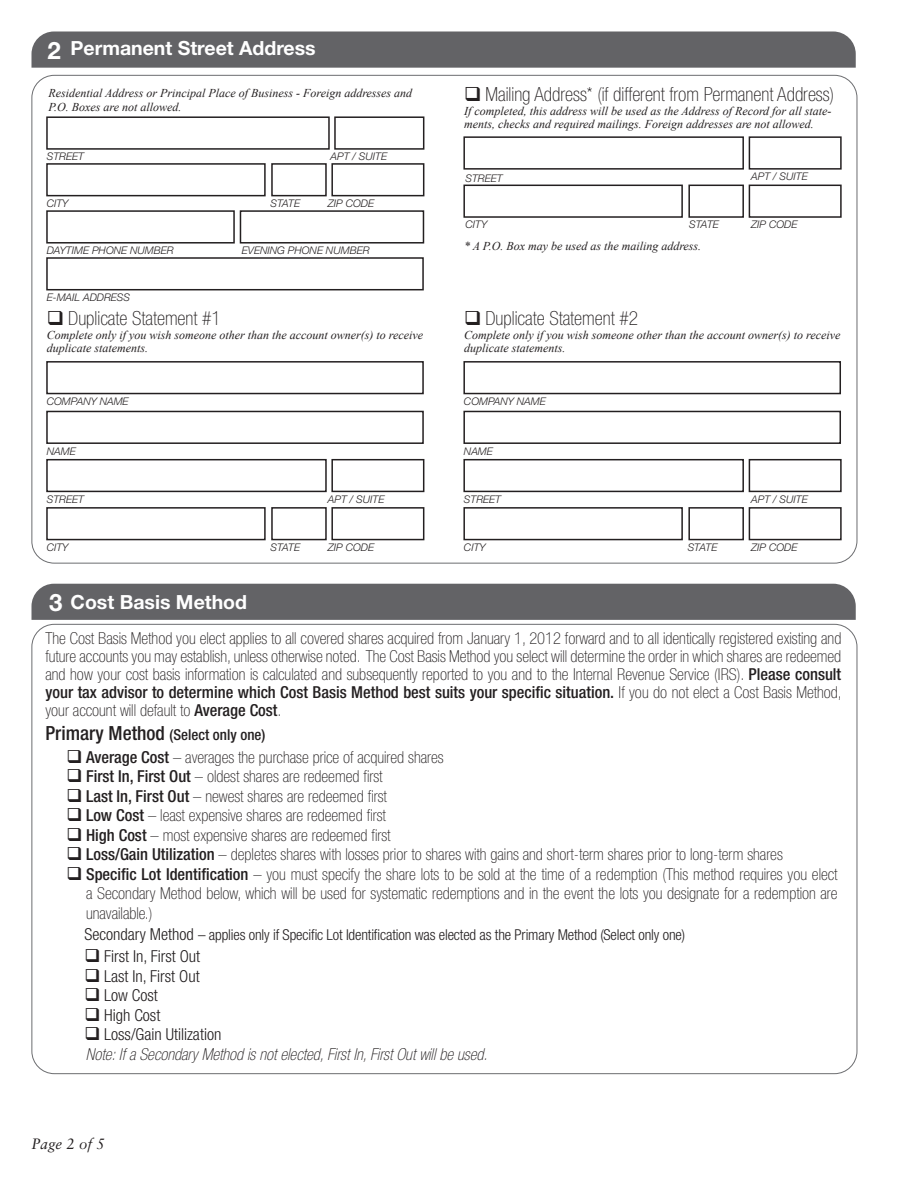
<style>
.page{position:relative;width:918px;height:1188px;background:#fff}
.page>*{position:absolute;margin:0;border:0;box-sizing:border-box;transform-origin:0 0}
.t1{font:700 24px "Helvetica Neue";color:#fff}
.t2{font:100 condensed 19.5px "Helvetica Neue";color:#231f20}
.t3{font:700 19.5px "Helvetica Neue";color:#fff}
.t4{font:100 condensed 16.5px/18px "Helvetica Neue";color:#231f20;text-align:justify}
.t5{font:300 condensed 16.5px "Helvetica Neue";color:#231f20}
.t6{font:italic 100 condensed 16.5px "Helvetica Neue";color:#231f20}
.t7{font:300 condensed 15px "Helvetica Neue";letter-spacing:-.01em;color:#231f20}
.t8{font:500 condensed 15px "Helvetica Neue";color:#231f20}
.t9{font:italic 15px "Sabon";color:#231f20}
.t10{font:italic 12px/13.5px "Times New Roman";color:#231f20}
.t11{font:italic 300 10.5px "Helvetica Neue";color:#231f20}
.s1{font-weight:500}
.s2{font-size:19.5px}
.s3{font-size:16.5px}
</style>
<div class="page">
<div style="left:32px;top:31px;width:824px;height:37px;background:#636366"></div>
<div style="left:46px;top:116px;width:284px;height:34px;border:2px solid #231f20"></div>
<div style="left:46px;top:411px;width:378px;height:33px;border:2px solid #231f20"></div>
<div style="left:46px;top:361px;width:378px;height:33px;border:2px solid #231f20"></div>
<div style="left:463px;top:411px;width:378px;height:33px;border:2px solid #231f20"></div>
<div style="left:463px;top:361px;width:378px;height:33px;border:2px solid #231f20"></div>
<div style="left:46px;top:163px;width:220px;height:33px;border:2px solid #231f20"></div>
<div style="left:46px;top:507px;width:220px;height:33px;border:2px solid #231f20"></div>
<div style="left:463px;top:507px;width:220px;height:33px;border:2px solid #231f20"></div>
<div style="left:463px;top:185px;width:220px;height:33px;border:2px solid #231f20"></div>
<div style="left:46px;top:459px;width:281px;height:33px;border:2px solid #231f20"></div>
<div style="left:463px;top:459px;width:281px;height:33px;border:2px solid #231f20"></div>
<div style="left:463px;top:136px;width:281px;height:34px;border:2px solid #231f20"></div>
<div style="left:46px;top:210px;width:189px;height:34px;border:2px solid #231f20"></div>
<div style="left:46px;top:257px;width:378px;height:33px;border:2px solid #231f20"></div>
<div style="left:240px;top:210px;width:184px;height:34px;border:2px solid #231f20"></div>
<div style="left:271px;top:163px;width:56px;height:33px;border:2px solid #231f20"></div>
<div style="left:271px;top:507px;width:56px;height:33px;border:2px solid #231f20"></div>
<div style="left:688px;top:507px;width:56px;height:33px;border:2px solid #231f20"></div>
<div style="left:688px;top:185px;width:56px;height:33px;border:2px solid #231f20"></div>
<div style="left:331px;top:163px;width:93px;height:33px;border:2px solid #231f20"></div>
<div style="left:331px;top:507px;width:93px;height:33px;border:2px solid #231f20"></div>
<div style="left:749px;top:507px;width:93px;height:33px;border:2px solid #231f20"></div>
<div style="left:749px;top:185px;width:93px;height:33px;border:2px solid #231f20"></div>
<div style="left:331px;top:459px;width:93px;height:33px;border:2px solid #231f20"></div>
<div style="left:749px;top:459px;width:93px;height:33px;border:2px solid #231f20"></div>
<div style="left:749px;top:136px;width:93px;height:34px;border:2px solid #231f20"></div>
<div style="left:334px;top:116px;width:90px;height:34px;border:2px solid #231f20"></div>
<div style="left:32px;top:584px;width:824px;height:36px;background:#636366"></div>
<p class="t1" style="left:48px;top:35px;width:15px">2</p>
<p class="t3" style="left:71px;top:36px;width:247px">Permanent Street Address</p>
<p class="t10" style="left:48px;top:85px;width:365px;line-height:14.4px">Residential Address or Principal Place of Business - Foreign addresses and<br>P.O. Boxes are not allowed.</p>
<p class="t11" style="left:47px;top:150px;width:39px">STREET</p>
<p class="t11" style="left:47px;top:197px;width:23px">CITY</p>
<p class="t11" style="left:270px;top:197px;width:31px">STATE</p>
<p class="t11" style="left:330px;top:150px;width:58px">APT / SUITE</p>
<p class="t11" style="left:328px;top:197px;width:48px">ZIP CODE</p>
<p class="t11" style="left:47px;top:244px;width:128px">DAYTIME PHONE NUMBER</p>
<p class="t11" style="left:47px;top:291px;width:85px">E-MAIL ADDRESS</p>
<p class="t11" style="left:242px;top:244px;width:129px">EVENING PHONE NUMBER</p>
<p class="t2" style="left:47px;top:307px;width:175px">❑ Duplicate Statement #1</p>
<p class="t10" style="left:47px;top:328px;width:378px">Complete only if you wish someone other than the account owner(s) to receive duplicate statements.</p>
<p class="t11" style="left:47px;top:395px;width:83px">COMPANY NAME</p>
<p class="t11" style="left:47px;top:445px;width:30px">NAME</p>
<p class="t2" style="left:464px;top:84px;width:371px">❑ Mailing Address* (if different from Permanent Address)</p>
<p class="t10" style="left:464px;top:104px;width:369px">If completed, this address will be used as the Address of Record for all state&shy;ments, checks and required mailings. Foreign addresses are not allowed.</p>
<p class="t11" style="left:465px;top:172px;width:39px">STREET</p>
<p class="t11" style="left:751px;top:170px;width:58px">APT / SUITE</p>
<p class="t11" style="left:465px;top:218px;width:23px">CITY</p>
<p class="t11" style="left:689px;top:218px;width:31px">STATE</p>
<p class="t11" style="left:751px;top:218px;width:48px">ZIP CODE</p>
<p class="t10" style="left:464px;top:239px;width:239px">* A P.O. Box may be used as the mailing address.</p>
<p class="t2" style="left:464px;top:307px;width:175px">❑ Duplicate Statement #2</p>
<p class="t10" style="left:464px;top:328px;width:378px">Complete only if you wish someone other than the account owner(s) to receive duplicate statements.</p>
<p class="t11" style="left:464px;top:395px;width:83px">COMPANY NAME</p>
<p class="t11" style="left:464px;top:445px;width:30px">NAME</p>
<p class="t11" style="left:47px;top:493px;width:39px">STREET</p>
<p class="t11" style="left:464px;top:493px;width:39px">STREET</p>
<p class="t11" style="left:328px;top:493px;width:58px">APT / SUITE</p>
<p class="t11" style="left:751px;top:493px;width:58px">APT / SUITE</p>
<p class="t11" style="left:47px;top:541px;width:23px">CITY</p>
<p class="t11" style="left:464px;top:541px;width:23px">CITY</p>
<p class="t11" style="left:270px;top:541px;width:31px">STATE</p>
<p class="t11" style="left:688px;top:541px;width:31px">STATE</p>
<p class="t11" style="left:328px;top:541px;width:48px">ZIP CODE</p>
<p class="t11" style="left:751px;top:541px;width:48px">ZIP CODE</p>
<p class="t1" style="left:49px;top:587px;width:15px">3</p>
<p class="t3" style="left:71px;top:590px;width:178px">Cost Basis Method</p>
<p class="t4" style="left:45px;top:629px;width:798px">The Cost Basis Method you elect applies to all covered shares acquired from January 1, 2012 forward and to all identically registered existing and future accounts you may establish, unless otherwise noted. The Cost Basis Method you select will determine the order in which shares are redeemed and how your cost basis information is calculated and subsequently reported to you and to the Internal Revenue Service (IRS). <span class="s1">Please consult your tax advisor to determine which Cost Basis Method best suits your specific situation.</span> If you do not elect a Cost Basis Method, your account will default to <span class="s1">Average Cost</span>.</p>
<p class="t8" style="left:45px;top:726px;width:221px"><span class="s2">Primary Method</span> (Select only one)</p>
<p class="t4" style="left:66px;top:748px;width:379px">❑ <span class="s1">Average Cost</span> – averages the purchase price of acquired shares</p>
<p class="t4" style="left:66px;top:767px;width:318px">❑ <span class="s1">First In, First Out</span> – oldest shares are redeemed first</p>
<p class="t4" style="left:66px;top:787px;width:322px">❑ <span class="s1">Last In, First Out</span> – newest shares are redeemed first</p>
<p class="t4" style="left:66px;top:806px;width:321px">❑ <span class="s1">Low Cost</span> – least expensive shares are redeemed first</p>
<p class="t4" style="left:66px;top:826px;width:326px">❑ <span class="s1">High Cost</span> – most expensive shares are redeemed first</p>
<p class="t4" style="left:66px;top:845px;width:718px">❑ <span class="s1">Loss/Gain Utilization</span> – depletes shares with losses prior to shares with gains and short-term shares prior to long-term shares</p>
<p class="t4" style="left:86px;top:864px;width:753px;line-height:19.5px;text-indent:-20px">❑ <span class="s1">Specific Lot Identification</span> – you must specify the share lots to be sold at the time of a redemption (This method requires you elect a Secondary Method below, which will be used for systematic redemptions and in the event the lots you designate for a redemption are unavailable.)</p>
<p class="t7" style="left:84px;top:926px;width:602px"><span class="s3">Secondary Method</span> – applies only if Specific Lot Identification was elected as the Primary Method (Select only one)</p>
<p class="t5" style="left:84px;top:947px;width:117px">❑ First In, First Out</p>
<p class="t5" style="left:84px;top:966px;width:117px">❑ Last In, First Out</p>
<p class="t5" style="left:84px;top:986px;width:75px">❑ Low Cost</p>
<p class="t5" style="left:84px;top:1005px;width:77px">❑ High Cost</p>
<p class="t5" style="left:84px;top:1025px;width:138px">❑ Loss/Gain Utilization</p>
<p class="t6" style="left:86px;top:1045px;width:403px">Note: If a Secondary Method is not elected, First In, First Out will be used.</p>
<p class="t9" style="left:32px;top:1135px;width:75px">Page 2 of 5</p>
</div>
